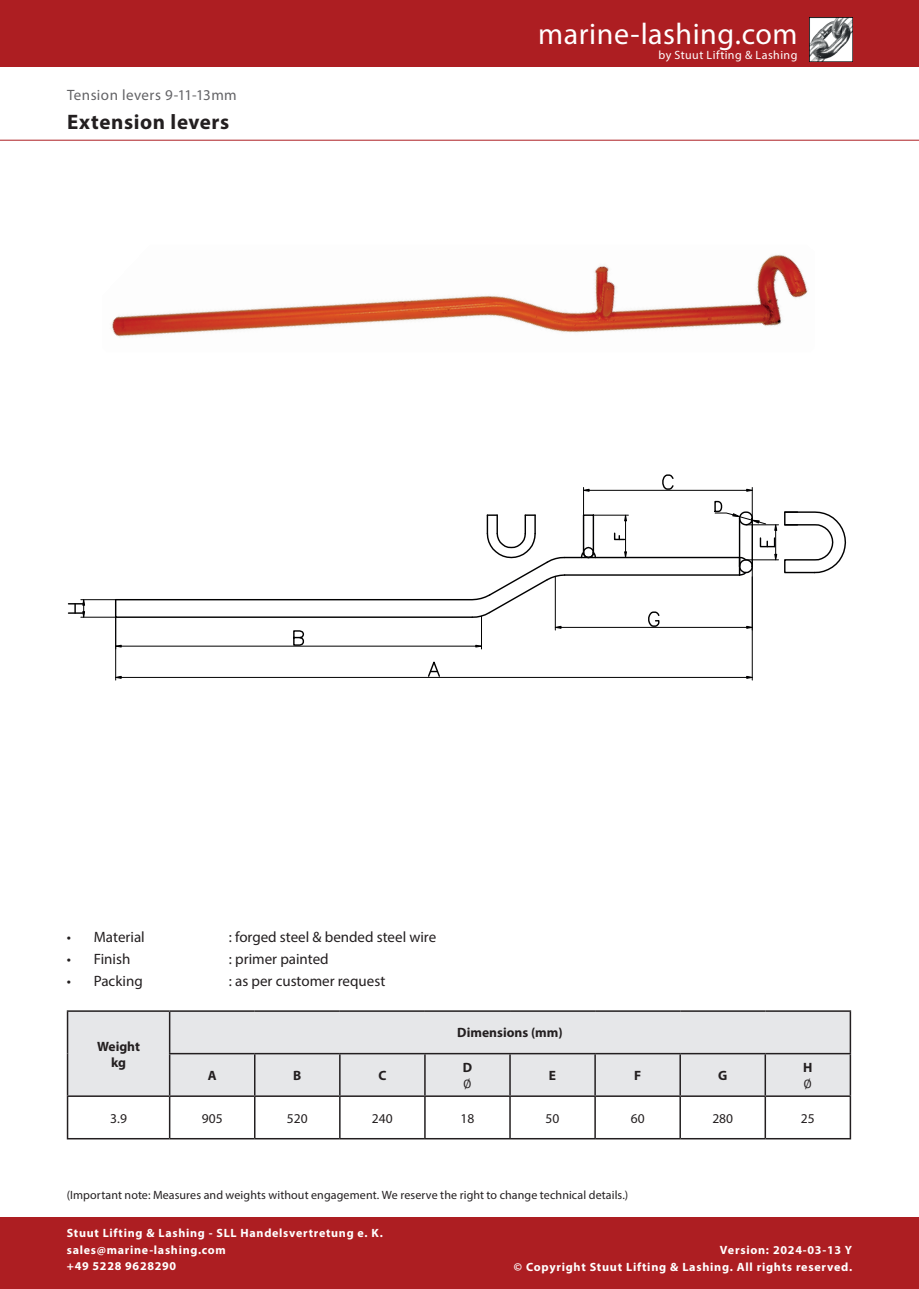
<style>
.page{position:relative;width:919px;height:1289px;background:#fff}
.page>*{position:absolute;margin:0;border:0;box-sizing:border-box;transform-origin:0 0}
.t1{font:30px "Myriad Pro";letter-spacing:.015em;color:#fff}
.t2{font:700 21px "Myriad Pro";letter-spacing:.03em;color:#231f20}
.t3{font:15px "Myriad Pro";color:#231f20}
.t4{font:15px "Myriad Pro";letter-spacing:.025em;color:#636366}
.t5{font:700 13.5px/16.2px "Myriad Pro";color:#231f20;text-align:center}
.t6{font:13.5px "Myriad Pro";color:#231f20}
.t7{font:13.5px "Cambria";color:#231f20}
.t8{font:700 12px/16.5px "Myriad Pro";letter-spacing:.06em;color:#fff}
.t9{font:12px "Myriad Pro";letter-spacing:.005em;color:#231f20}
.t10{font:12px "Myriad Pro";letter-spacing:.035em;color:#fff}
</style>
<div class="page">
<div style="left:0;top:0;width:918px;height:1288px;background:#ad1e22"></div>
<div style="left:0;top:67px;width:918px;height:1149px;background:#fff"></div>
<hr style="left:0;top:140px;width:918px;height:1px;background:#ad1e22">
<img style="left:809px;top:18px;width:43px;height:43px">
<div style="left:68px;top:1011px;width:781px;height:84px;background:#e6e7e9"></div>
<hr style="left:67px;top:1010px;width:103px;height:1px;background:#231f20">
<hr style="left:67px;top:1011px;width:1px;height:42px;background:#231f20">
<hr style="left:170px;top:1010px;width:85px;height:1px;background:#231f20">
<hr style="left:169px;top:1011px;width:1px;height:41px;background:#231f20">
<hr style="left:255px;top:1010px;width:85px;height:1px;background:#231f20">
<hr style="left:340px;top:1010px;width:85px;height:1px;background:#231f20">
<hr style="left:425px;top:1010px;width:85px;height:1px;background:#231f20">
<hr style="left:510px;top:1010px;width:85px;height:1px;background:#231f20">
<hr style="left:595px;top:1010px;width:85px;height:1px;background:#231f20">
<hr style="left:680px;top:1010px;width:85px;height:1px;background:#231f20">
<hr style="left:765px;top:1010px;width:86px;height:1px;background:#231f20">
<hr style="left:849px;top:1011px;width:2px;height:41px;background:#231f20">
<hr style="left:67px;top:1053px;width:1px;height:42px;background:#231f20">
<hr style="left:169px;top:1052px;width:86px;height:2px;background:#231f20">
<hr style="left:169px;top:1054px;width:1px;height:41px;background:#231f20">
<hr style="left:255px;top:1052px;width:85px;height:2px;background:#231f20">
<hr style="left:254px;top:1054px;width:1px;height:41px;background:#231f20">
<hr style="left:340px;top:1052px;width:85px;height:2px;background:#231f20">
<hr style="left:339px;top:1054px;width:1px;height:41px;background:#231f20">
<hr style="left:425px;top:1052px;width:85px;height:2px;background:#231f20">
<hr style="left:424px;top:1054px;width:1px;height:41px;background:#231f20">
<hr style="left:510px;top:1052px;width:85px;height:2px;background:#231f20">
<hr style="left:509px;top:1054px;width:1px;height:41px;background:#231f20">
<hr style="left:595px;top:1052px;width:85px;height:2px;background:#231f20">
<hr style="left:594px;top:1054px;width:2px;height:41px;background:#231f20">
<hr style="left:680px;top:1052px;width:85px;height:2px;background:#231f20">
<hr style="left:679px;top:1054px;width:2px;height:41px;background:#231f20">
<hr style="left:765px;top:1052px;width:86px;height:2px;background:#231f20">
<hr style="left:764px;top:1054px;width:2px;height:41px;background:#231f20">
<hr style="left:849px;top:1054px;width:2px;height:41px;background:#231f20">
<hr style="left:67px;top:1095px;width:103px;height:1px;background:#231f20">
<hr style="left:67px;top:1096px;width:1px;height:41px;background:#231f20">
<hr style="left:170px;top:1095px;width:85px;height:1px;background:#231f20">
<hr style="left:169px;top:1096px;width:1px;height:41px;background:#231f20">
<hr style="left:255px;top:1095px;width:85px;height:1px;background:#231f20">
<hr style="left:254px;top:1096px;width:1px;height:41px;background:#231f20">
<hr style="left:340px;top:1095px;width:85px;height:1px;background:#231f20">
<hr style="left:339px;top:1096px;width:1px;height:41px;background:#231f20">
<hr style="left:425px;top:1095px;width:85px;height:1px;background:#231f20">
<hr style="left:424px;top:1096px;width:1px;height:41px;background:#231f20">
<hr style="left:510px;top:1095px;width:85px;height:1px;background:#231f20">
<hr style="left:509px;top:1096px;width:1px;height:41px;background:#231f20">
<hr style="left:595px;top:1095px;width:85px;height:1px;background:#231f20">
<hr style="left:594px;top:1096px;width:2px;height:41px;background:#231f20">
<hr style="left:680px;top:1095px;width:85px;height:1px;background:#231f20">
<hr style="left:679px;top:1096px;width:2px;height:41px;background:#231f20">
<hr style="left:765px;top:1095px;width:86px;height:1px;background:#231f20">
<hr style="left:764px;top:1096px;width:2px;height:41px;background:#231f20">
<hr style="left:849px;top:1096px;width:2px;height:41px;background:#231f20">
<hr style="left:67px;top:1137px;width:103px;height:2px;background:#231f20">
<hr style="left:170px;top:1137px;width:85px;height:2px;background:#231f20">
<hr style="left:255px;top:1137px;width:85px;height:2px;background:#231f20">
<hr style="left:340px;top:1137px;width:85px;height:2px;background:#231f20">
<hr style="left:425px;top:1137px;width:85px;height:2px;background:#231f20">
<hr style="left:510px;top:1137px;width:85px;height:2px;background:#231f20">
<hr style="left:595px;top:1137px;width:85px;height:2px;background:#231f20">
<hr style="left:680px;top:1137px;width:85px;height:2px;background:#231f20">
<hr style="left:765px;top:1137px;width:86px;height:2px;background:#231f20">
<hr style="left:564px;top:557px;width:175px;height:1px;background:#000001">
<hr style="left:564px;top:574px;width:175px;height:1px;background:#000001">
<svg style="left:784px;top:511px;width:62px;height:63px"></svg>
<svg style="left:114px;top:514px;width:452px;height:104px"></svg>
<hr style="left:115px;top:617px;width:1px;height:63px;background:#000001">
<hr style="left:752px;top:566px;width:1px;height:114px;background:#000001">
<hr style="left:121px;top:677px;width:625px;height:1px;background:#000001">
<svg style="left:115px;top:676px;width:7px;height:2px"></svg>
<svg style="left:746px;top:676px;width:7px;height:2px"></svg>
<svg style="left:426px;top:661px;width:15px;height:17px"></svg>
<hr style="left:481px;top:616px;width:1px;height:33px;background:#000001">
<hr style="left:121px;top:646px;width:354px;height:1px;background:#000001">
<svg style="left:116px;top:645px;width:6px;height:2px"></svg>
<svg style="left:475px;top:645px;width:6px;height:2px"></svg>
<svg style="left:292px;top:630px;width:13px;height:16px"></svg>
<hr style="left:555px;top:577px;width:1px;height:53px;background:#000001">
<hr style="left:561px;top:627px;width:185px;height:1px;background:#000001">
<svg style="left:746px;top:626px;width:7px;height:2px"></svg>
<svg style="left:554px;top:626px;width:7px;height:2px"></svg>
<svg style="left:647px;top:611px;width:13px;height:16px"></svg>
<hr style="left:589px;top:490px;width:157px;height:1px;background:#000001">
<svg style="left:579px;top:487px;width:18px;height:72px"></svg>
<svg style="left:661px;top:474px;width:13px;height:16px"></svg>
<hr style="left:588px;top:557px;width:40px;height:1px;background:#000001">
<hr style="left:593px;top:515px;width:35px;height:1px;background:#000001">
<hr style="left:625px;top:521px;width:1px;height:31px;background:#000001">
<svg style="left:624px;top:551px;width:2px;height:8px"></svg>
<svg style="left:624px;top:514px;width:2px;height:7px"></svg>
<svg style="left:613px;top:532px;width:13px;height:9px"></svg>
<hr style="left:746px;top:524px;width:32px;height:1px;background:#000001">
<hr style="left:746px;top:559px;width:32px;height:1px;background:#000001">
<svg style="left:713px;top:487px;width:64px;height:89px"></svg>
<hr style="left:81px;top:617px;width:34px;height:1px;background:#000001">
<hr style="left:81px;top:599px;width:34px;height:1px;background:#000001">
<svg style="left:68px;top:599px;width:17px;height:19px"></svg>
<img style="left:111px;top:254px;width:697px;height:83px">
<p class="t4" style="left:67px;top:85px;width:171px">Tension levers 9-11-13mm</p>
<p class="t2" style="left:67px;top:108px;width:164px">Extension levers</p>
<h1 class="t1" style="left:538px;top:15px;width:261px">marine-lashing.com</h1>
<p class="t10" style="left:658px;top:48px;width:140px">by Stuut Lifting &amp; Lashing</p>
<p class="t3" style="left:67px;top:927px;width:79px">• Material</p>
<p class="t3" style="left:229px;top:927px;width:209px">: forged steel &amp; bended steel wire</p>
<p class="t3" style="left:67px;top:949px;width:65px">• Finish</p>
<p class="t3" style="left:229px;top:949px;width:101px">: primer painted</p>
<p class="t3" style="left:67px;top:972px;width:78px">• Packing</p>
<p class="t3" style="left:229px;top:972px;width:158px">: as per customer request</p>
<p class="t5" style="left:97px;top:1037px;width:44px">Weight kg</p>
<p class="t5" style="left:208px;top:1066px;width:10px">A</p>
<p class="t5" style="left:293px;top:1066px;width:10px">B</p>
<p class="t5" style="left:378px;top:1066px;width:10px">C</p>
<p class="t5" style="left:457px;top:1024px;width:107px">Dimensions (mm)</p>
<p class="t5" style="left:462px;top:1058px;width:11px">D</p>
<p class="t7" style="left:463px;top:1075px;width:10px">∅</p>
<p class="t5" style="left:549px;top:1066px;width:9px">E</p>
<p class="t5" style="left:634px;top:1066px;width:9px">F</p>
<p class="t5" style="left:718px;top:1066px;width:11px">G</p>
<p class="t5" style="left:803px;top:1058px;width:11px">H</p>
<p class="t7" style="left:803px;top:1075px;width:10px">∅</p>
<p class="t6" style="left:110px;top:1109px;width:18px">3.9</p>
<p class="t6" style="left:202px;top:1109px;width:22px">905</p>
<p class="t6" style="left:287px;top:1109px;width:22px">520</p>
<p class="t6" style="left:372px;top:1109px;width:22px">240</p>
<p class="t6" style="left:460px;top:1109px;width:15px">18</p>
<p class="t6" style="left:545px;top:1109px;width:15px">50</p>
<p class="t6" style="left:630px;top:1109px;width:15px">60</p>
<p class="t6" style="left:712px;top:1109px;width:22px">280</p>
<p class="t6" style="left:800px;top:1109px;width:15px">25</p>
<p class="t9" style="left:67px;top:1187px;width:563px">(Important note: Measures and weights without engagement. We reserve the right to change technical details.)</p>
<p class="t8" style="left:67px;top:1224px;width:317px">Stuut Lifting &amp; Lashing - SLL Handelsvertretung e. K. sales@marine-lashing.com<br>+49 5228 9628290</p>
<p class="t8" style="left:720px;top:1241px;width:133px">Version: 2024-03-13 Y</p>
<p class="t8" style="left:514px;top:1257px;width:340px">© Copyright Stuut Lifting &amp; Lashing. All rights reserved.</p>
</div>
